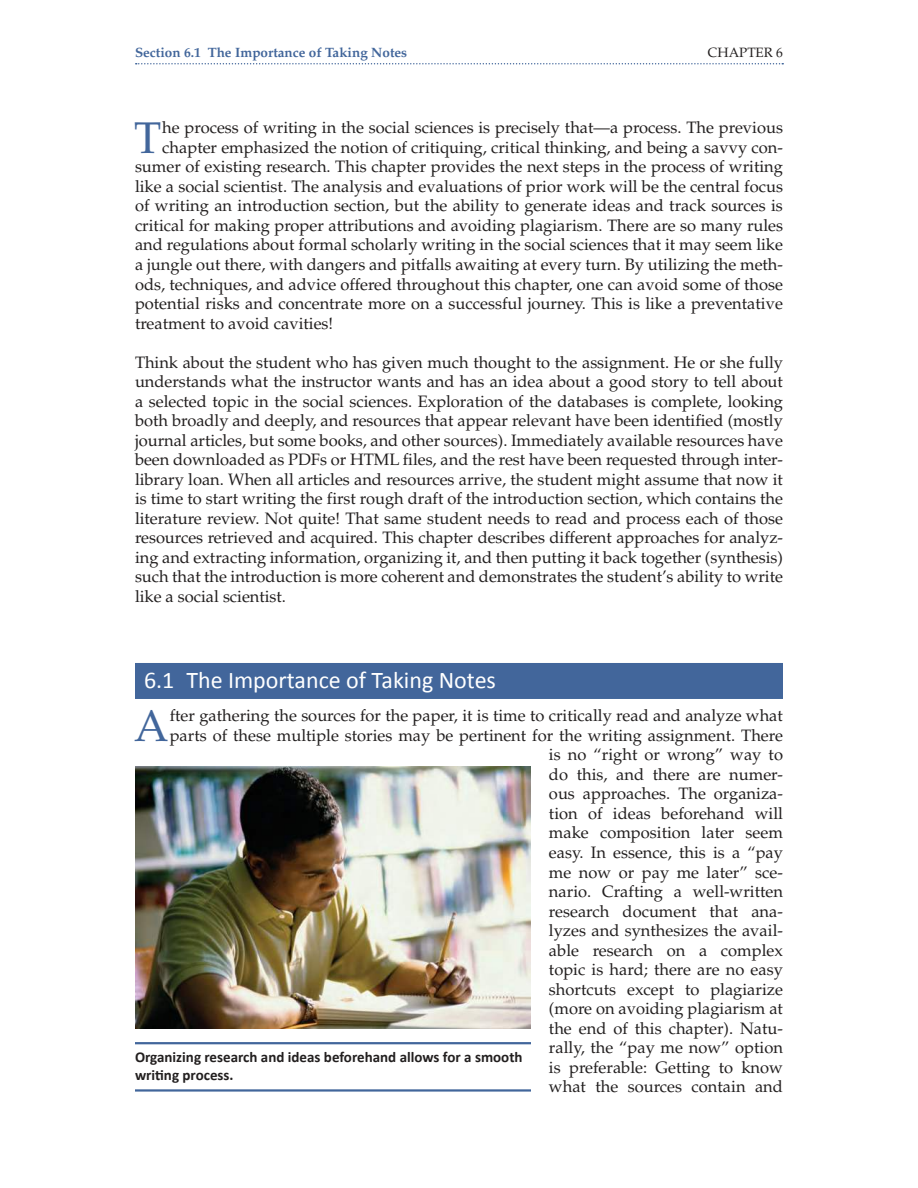
<style>
.page{position:relative;width:918px;height:1188px;background:#fff}
.page>*{position:absolute;margin:0;border:0;box-sizing:border-box;transform-origin:0 0}
.t1{font:44.4px "Palatino LT Std";color:#42669b}
.t2{font:24px "Calibri";color:#fff}
.t3{font:16.5px/19.5px "Palatino LT Std";color:#221f1f;text-align:justify}
.t4{font:700 15px/18px "Calibri";color:#221f1f}
.t5{font:700 13.5px "Palatino LT Std";color:#42669b}
.t6{font:13.5px "Palatino LT Std";color:#221f1f}
</style>
<div class="page">
<svg style="left:136px;top:63px;width:647px;height:1px"></svg>
<div style="left:135px;top:663px;width:648px;height:36px;background:#42669b"></div>
<hr style="left:135px;top:1042px;width:396px;height:2px;background:#42669b">
<hr style="left:135px;top:1089px;width:396px;height:3px;background:#42669b">
<img style="left:135px;top:766px;width:396px;height:263px">
<p class="t5" style="left:135px;top:47px;width:274px">Section 6.1 The Importance of Taking Notes</p>
<p class="t6" style="left:708px;top:45px;width:77px">CHAPTER 6</p>
<h1 class="t1" style="left:134px;top:121px;width:29px">T</h1>
<p class="t3" style="left:162px;top:120px;width:622px">he process of writing in the social sciences is precisely that—a process. The previous</p>
<p class="t3" style="left:162px;top:140px;width:622px">chapter emphasized the notion of critiquing, critical thinking, and being a savvy con-</p>
<p class="t3" style="left:135px;top:159px;width:650px">sumer of existing research. This chapter provides the next steps in the process of writing</p>
<p class="t3" style="left:135px;top:179px;width:650px">like a social scientist. The analysis and evaluations of prior work will be the central focus</p>
<p class="t3" style="left:135px;top:198px;width:649px">of writing an introduction section, but the ability to generate ideas and track sources is</p>
<p class="t3" style="left:135px;top:218px;width:650px">critical for making proper attributions and avoiding plagiarism. There are so many rules</p>
<p class="t3" style="left:135px;top:237px;width:650px">and regulations about formal scholarly writing in the social sciences that it may seem like</p>
<p class="t3" style="left:135px;top:257px;width:650px">a jungle out there, with dangers and pitfalls awaiting at every turn. By utilizing the meth-</p>
<p class="t3" style="left:135px;top:276px;width:650px">ods, techniques, and advice offered throughout this chapter, one can avoid some of those</p>
<p class="t3" style="left:135px;top:296px;width:649px">potential risks and concentrate more on a successful journey. This is like a preventative</p>
<p class="t3" style="left:135px;top:315px;width:200px">treatment to avoid cavities!</p>
<p class="t3" style="left:135px;top:354px;width:650px">Think about the student who has given much thought to the assignment. He or she fully understands what the instructor wants and has an idea about a good story to tell about a selected topic in the social sciences. Exploration of the databases is complete, looking both broadly and deeply, and resources that appear relevant have been identified (mostly journal articles, but some books, and other sources). Immediately available resources have been downloaded as PDFs or HTML files, and the rest have been requested through inter&shy;library loan. When all articles and resources arrive, the student might assume that now it is time to start writing the first rough draft of the introduction section, which contains the literature review. Not quite! That same student needs to read and process each of those resources retrieved and acquired. This chapter describes different approaches for analyz&shy;ing and extracting information, organizing it, and then putting it back together (synthesis) such that the introduction is more coherent and demonstrates the student’s ability to write like a social scientist.</p>
<h2 class="t2" style="left:144px;top:672px;width:354px">6.1 The Importance of Taking Notes</h2>
<h1 class="t1" style="left:134px;top:709px;width:36px">A</h1>
<p class="t3" style="left:170px;top:708px;width:615px;text-align:right">fter gathering the sources for the paper, it is time to critically read and analyze what parts of these multiple stories may be pertinent for the writing assignment. There is no “right or wrong” way to<br>do this, and there are numer-<br>ous approaches. The organiza-<br>tion of ideas beforehand will<br>make composition later seem<br>easy. In essence, this is a “pay<br>me now or pay me later” sce-<br>nario. Crafting a well-written<br>research document that ana-<br>lyzes and synthesizes the avail-<br>able research on a complex<br>topic is hard; there are no easy<br>shortcuts except to plagiarize<br>(more on avoiding plagiarism at<br>the end of this chapter). Natu-<br>rally, the “pay me now” option<br>is preferable: Getting to know<br>what the sources contain and</p>
<p class="t4" style="left:135px;top:1048px;width:389px">Organizing research and ideas beforehand allows for a smooth wri琀椀ng process.</p>
</div>
